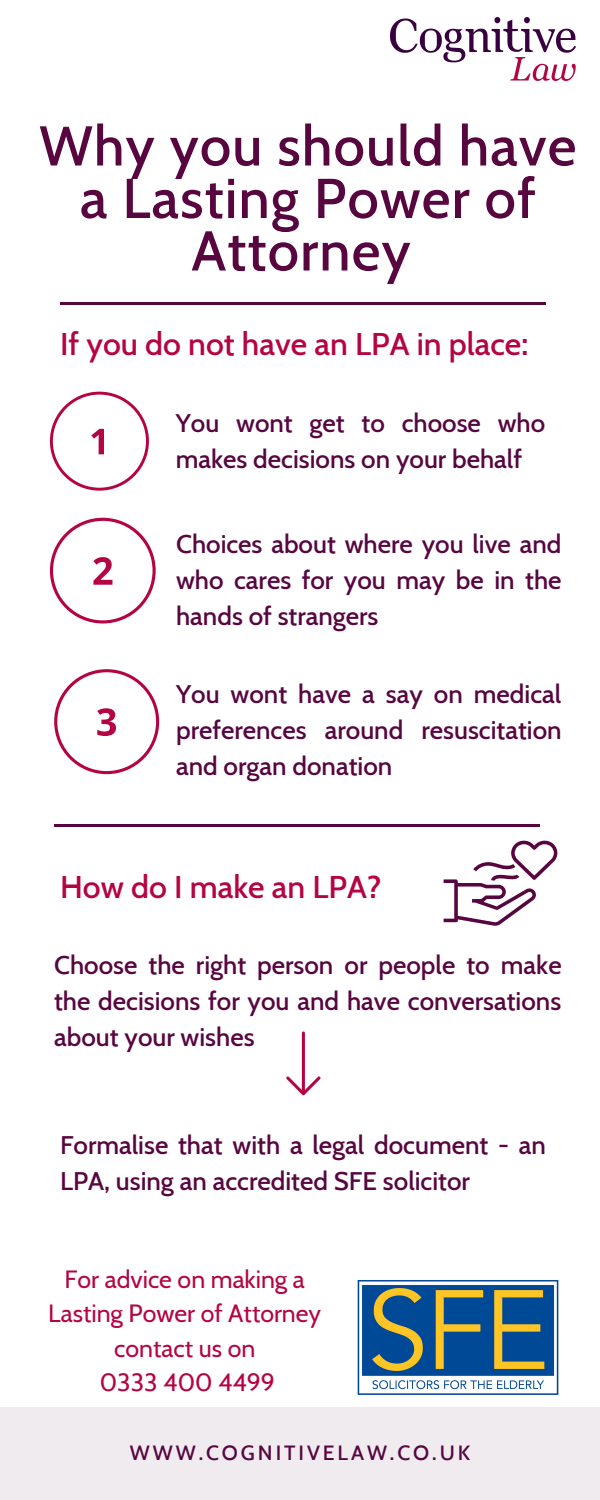
<style>
.page{position:relative;width:600px;height:1500px;background:#fff}
.page>*{position:absolute;margin:0;border:0;box-sizing:border-box;transform-origin:0 0}
.t1{font:500 56px/52.5px "Cabin";letter-spacing:.02em;color:#570640;text-align:center}
.t2{font:500 32px "Cabin";color:#b50443}
.t3{font:500 26px/36px "Cabin";color:#570640;text-align:justify}
.t4{font:24.9px "Cabin";color:#b50443}
.t5{font:500 21px "Cabin";letter-spacing:.14em;color:#570640}
</style>
<div class="page">
<div style="left:0;top:1407px;width:600px;height:93px;background:#efebef"></div>
<hr style="left:60px;top:302px;width:486px;height:3px;background:#570640">
<img style="left:391px;top:17px;width:185px;height:63px">
<hr style="left:54px;top:824px;width:486px;height:3px;background:#570640">
<svg style="left:444px;top:840px;width:113px;height:86px"></svg>
<svg style="left:50px;top:392px;width:99px;height:99px"></svg>
<svg style="left:50px;top:518px;width:106px;height:106px"></svg>
<svg style="left:54px;top:669px;width:105px;height:105px"></svg>
<img style="left:357px;top:1280px;width:201px;height:115px">
<svg style="left:286px;top:1032px;width:35px;height:63px"></svg>
<p class="t1" style="left:39px;top:119px;width:539px">Why you should have a Lasting Power of<br>Attorney</p>
<p class="t2" style="left:60px;top:324px;width:470px">If you do not have an LPA in place:</p>
<p class="t3" style="left:176px;top:405px;width:371px">You wont get to choose who makes decisions on your behalf</p>
<p class="t3" style="left:176px;top:526px;width:387px">Choices about where you live and who cares for you may be in the hands of strangers</p>
<p class="t3" style="left:176px;top:676px;width:387px">You wont have a say on medical preferences around resuscitation and organ donation</p>
<p class="t2" style="left:60px;top:867px;width:323px">How do I make an LPA?</p>
<p class="t3" style="left:54px;top:947px;width:509px">Choose the right person or people to make the decisions for you and have conversations about your wishes</p>
<p class="t3" style="left:60px;top:1127px;width:488px">Formalise that with a legal document - an<br>LPA, using an accredited SFE solicitor</p>
<p class="t4" style="left:65px;top:1264px;width:242px">For advice on making a</p>
<p class="t4" style="left:48px;top:1298px;width:274px">Lasting Power of Attorney</p>
<p class="t4" style="left:114px;top:1333px;width:143px">contact us on</p>
<p class="t4" style="left:100px;top:1367px;width:177px">0333 400 4499</p>
<p class="t5" style="left:130px;top:1440px;width:342px">WWW.COGNITIVELAW.CO.UK</p>
</div>
